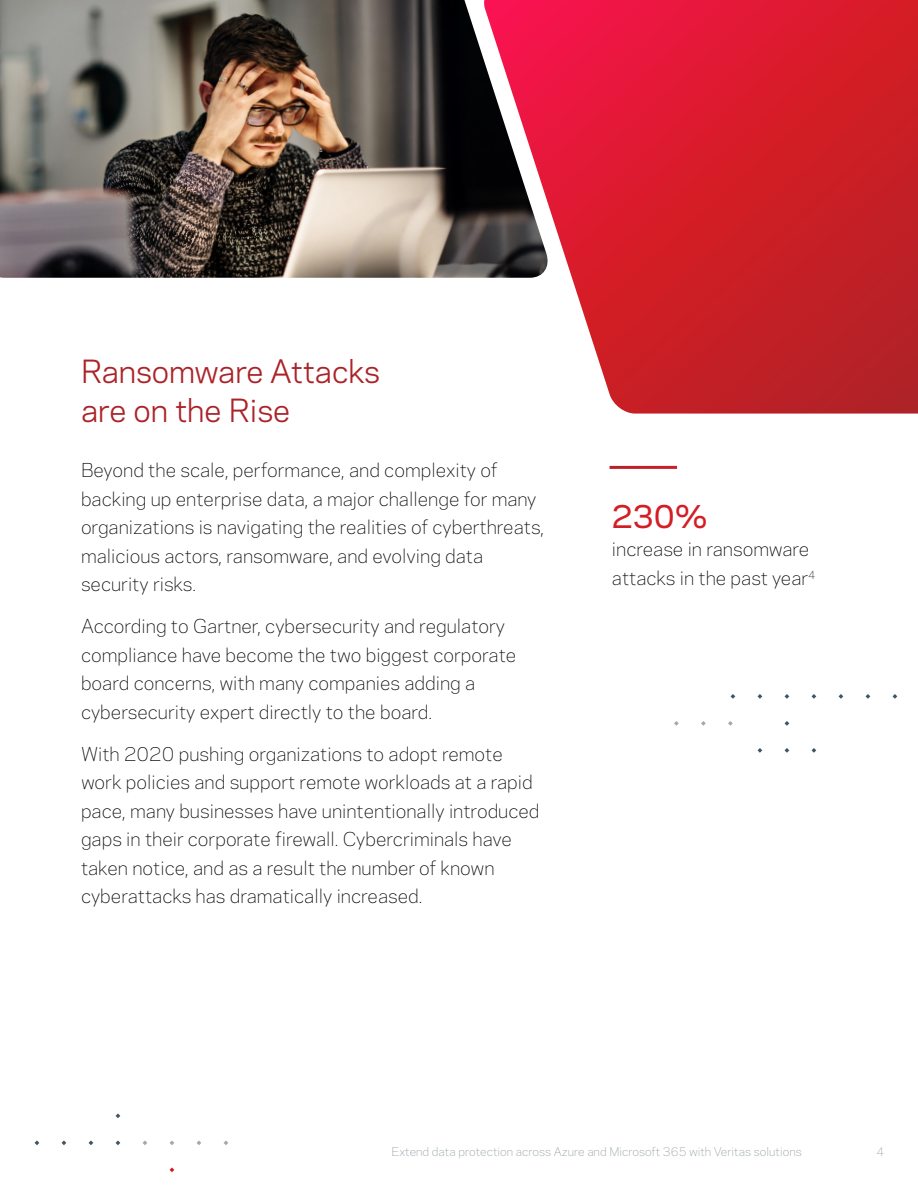
<style>
.page{position:relative;width:918px;height:1188px;background:#fff}
.page>*{position:absolute;margin:0;border:0;box-sizing:border-box;transform-origin:0 0}
.Section_start_headli{font:30px/39px "Polaris";color:#ab2328}
.Larger_body_copy{font:500 30px "Polaris";color:#d41d24}
.Larger_body_copy-2{font:300 18px/28.5px "Polaris";color:#000}
.t1{font:300 11.25px "Polaris";color:#8e99a1}
</style>
<div class="page">
<img style="left:0;top:0;width:484px;height:278px">
<svg style="left:484px;top:0;width:434px;height:414px;background:#cf3543"></svg>
<svg style="left:674px;top:694px;width:224px;height:59px"></svg>
<svg style="left:170px;top:1167px;width:4px;height:5px"></svg>
<svg style="left:224px;top:1140px;width:4px;height:5px"></svg>
<svg style="left:197px;top:1140px;width:4px;height:5px"></svg>
<svg style="left:170px;top:1140px;width:4px;height:5px"></svg>
<svg style="left:143px;top:1140px;width:4px;height:5px"></svg>
<svg style="left:116px;top:1140px;width:4px;height:5px"></svg>
<svg style="left:89px;top:1140px;width:4px;height:5px"></svg>
<svg style="left:62px;top:1140px;width:4px;height:5px"></svg>
<svg style="left:35px;top:1140px;width:4px;height:5px"></svg>
<svg style="left:116px;top:1113px;width:4px;height:5px"></svg>
<p class="Section_start_headli" style="left:81px;top:350px;width:300px">Ransomware Attacks are on the Rise</p>
<p class="Larger_body_copy-2" style="left:81px;top:455px;width:465px">Beyond the scale, performance, and complexity of backing up enterprise data, a major challenge for many organizations is navigating the realities of cyberthreats, malicious actors, ransomware, and evolving data security risks.</p>
<p class="Larger_body_copy-2" style="left:81px;top:611px;width:437px">According to Gartner, cybersecurity and regulatory compliance have become the two biggest corporate board concerns, with many companies adding a cybersecurity expert directly to the board.</p>
<p class="Larger_body_copy-2" style="left:81px;top:738px;width:460px">With 2020 pushing organizations to adopt remote work policies and support remote workloads at a rapid pace, many businesses have unintentionally introduced gaps in their corporate firewall. Cybercriminals have taken notice, and as a result the number of known cyberattacks has dramatically increased.</p>
<p class="Larger_body_copy" style="left:612px;top:494px;width:97px">230%</p>
<p class="Larger_body_copy-2" style="left:612px;top:534px;width:205px">increase in ransomware attacks in the past year<sup>4</sup></p>
<p class="t1" style="left:391px;top:1143px;width:412px">Extend data protection across Azure and Microsoft 365 with Veritas solutions</p>
<p class="t1" style="left:876px;top:1143px;width:9px">4</p>
</div>
